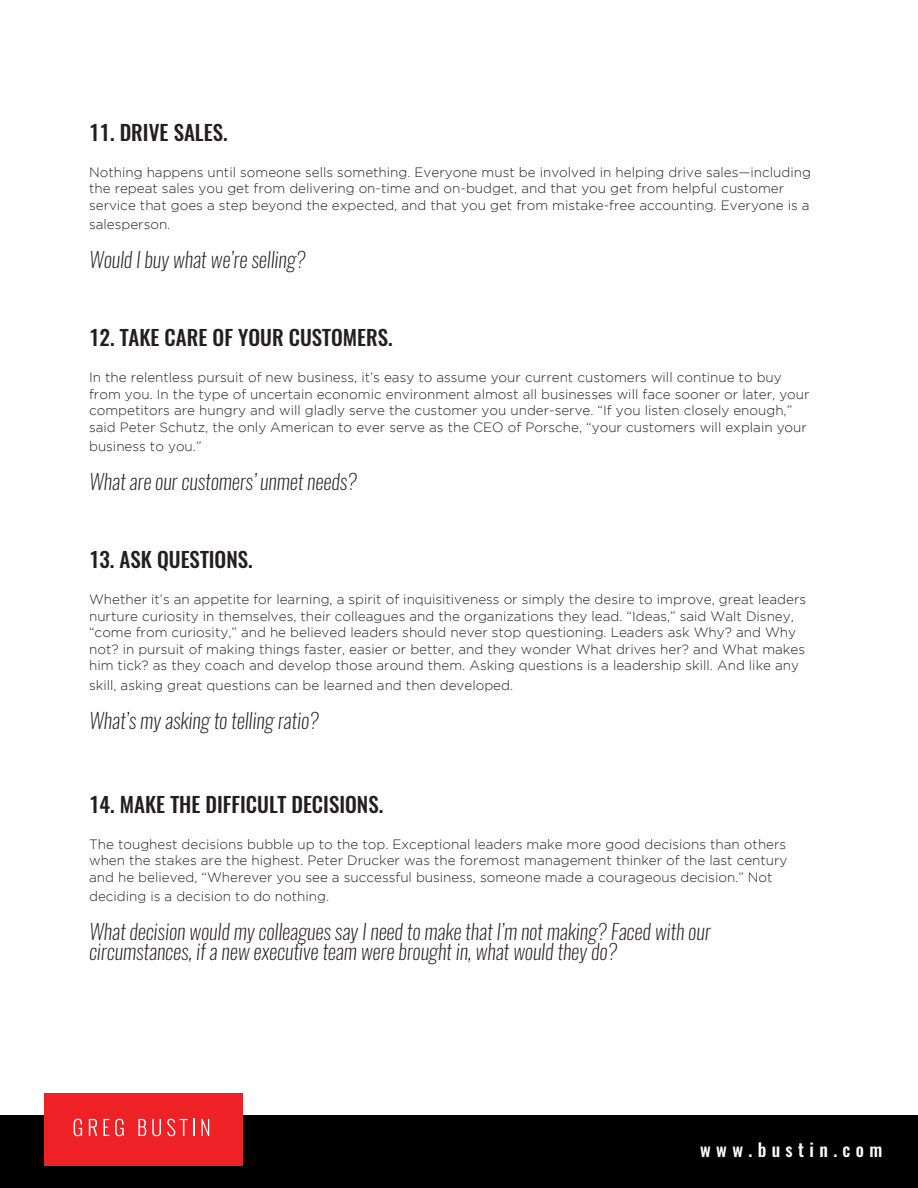
<style>
.page{position:relative;width:918px;height:1188px;background:#fff}
.page>*{position:absolute;margin:0;border:0;box-sizing:border-box;transform-origin:0 0}
.t1{font:italic 200 21px/19.5px "Oswald";color:#231f20}
.t2{font:500 21px "Oswald";color:#231f20}
.t3{font:500 18px "Oswald";letter-spacing:.3em;color:#fff}
.t4{font:300 13.5px/16.5px "Gotham";color:#231f20}
</style>
<div class="page">
<div style="left:0;top:1115px;width:918px;height:73px;background:#000"></div>
<div style="left:44px;top:1094px;width:199px;height:72px;background:#ed2126"></div>
<svg style="left:74px;top:1119px;width:8px;height:17px"></svg>
<svg style="left:89px;top:1119px;width:8px;height:17px"></svg>
<svg style="left:103px;top:1119px;width:6px;height:17px"></svg>
<svg style="left:115px;top:1119px;width:9px;height:17px"></svg>
<svg style="left:138px;top:1119px;width:8px;height:17px"></svg>
<svg style="left:152px;top:1119px;width:9px;height:17px"></svg>
<svg style="left:167px;top:1119px;width:27px;height:17px"></svg>
<svg style="left:201px;top:1119px;width:8px;height:17px"></svg>
<p class="t2" style="left:89px;top:117px;width:140px">11. DRIVE SALES.</p>
<p class="t4" style="left:89px;top:163px;width:723px">Nothing happens until someone sells something. Everyone must be involved in helping drive sales—including the repeat sales you get from delivering on-time and on-budget, and that you get from helpful customer service that goes a step beyond the expected, and that you get from mistake-free accounting. Everyone is a</p>
<p class="t4" style="left:89px;top:216px;width:83px">salesperson.</p>
<p class="t1" style="left:89px;top:250px;width:218px">Would I buy what we’re selling?</p>
<p class="t2" style="left:89px;top:323px;width:305px">12. TAKE CARE OF YOUR CUSTOMERS.</p>
<p class="t4" style="left:89px;top:369px;width:722px">In the relentless pursuit of new business, it’s easy to assume your current customers will continue to buy from you. In the type of uncertain economic environment almost all businesses will face sooner or later, your competitors are hungry and will gladly serve the customer you under-serve. “If you listen closely enough,” said Peter Schutz, the only American to ever serve as the CEO of Porsche, “your customers will explain your</p>
<p class="t4" style="left:89px;top:438px;width:114px">business to you.”</p>
<p class="t1" style="left:89px;top:472px;width:269px">What are our customers’ unmet needs?</p>
<p class="t2" style="left:89px;top:545px;width:165px">13. ASK QUESTIONS.</p>
<p class="t4" style="left:89px;top:591px;width:719px">Whether it’s an appetite for learning, a spirit of inquisitiveness or simply the desire to improve, great leaders nurture curiosity in themselves, their colleagues and the organizations they lead. “Ideas,” said Walt Disney, “come from curiosity,” and he believed leaders should never stop questioning. Leaders ask Why? and Why not? in pursuit of making things faster, easier or better, and they wonder What drives her? and What makes him tick? as they coach and develop those around them. Asking questions is a leadership skill. And like any</p>
<p class="t4" style="left:89px;top:676px;width:426px">skill, asking great questions can be learned and then developed.</p>
<p class="t1" style="left:89px;top:710px;width:231px">What’s my asking to telling ratio?</p>
<p class="t2" style="left:89px;top:789px;width:296px">14. MAKE THE DIFFICULT DECISIONS.</p>
<p class="t4" style="left:89px;top:835px;width:700px;text-align:justify">The toughest decisions bubble up to the top. Exceptional leaders make more good decisions than others when the stakes are the highest. Peter Drucker was the foremost management thinker of the last century and he believed, “Wherever you see a successful business, someone made a courageous decision.” Not</p>
<p class="t4" style="left:89px;top:888px;width:242px">deciding is a decision to do nothing.</p>
<p class="t1" style="left:89px;top:922px;width:623px">What decision would my colleagues say I need to make that I’m not making? Faced with our circumstances, if a new executive team were brought in, what would they do?</p>
<p class="t3" style="left:700px;top:1137px;width:184px">www.bustin.com</p>
</div>
